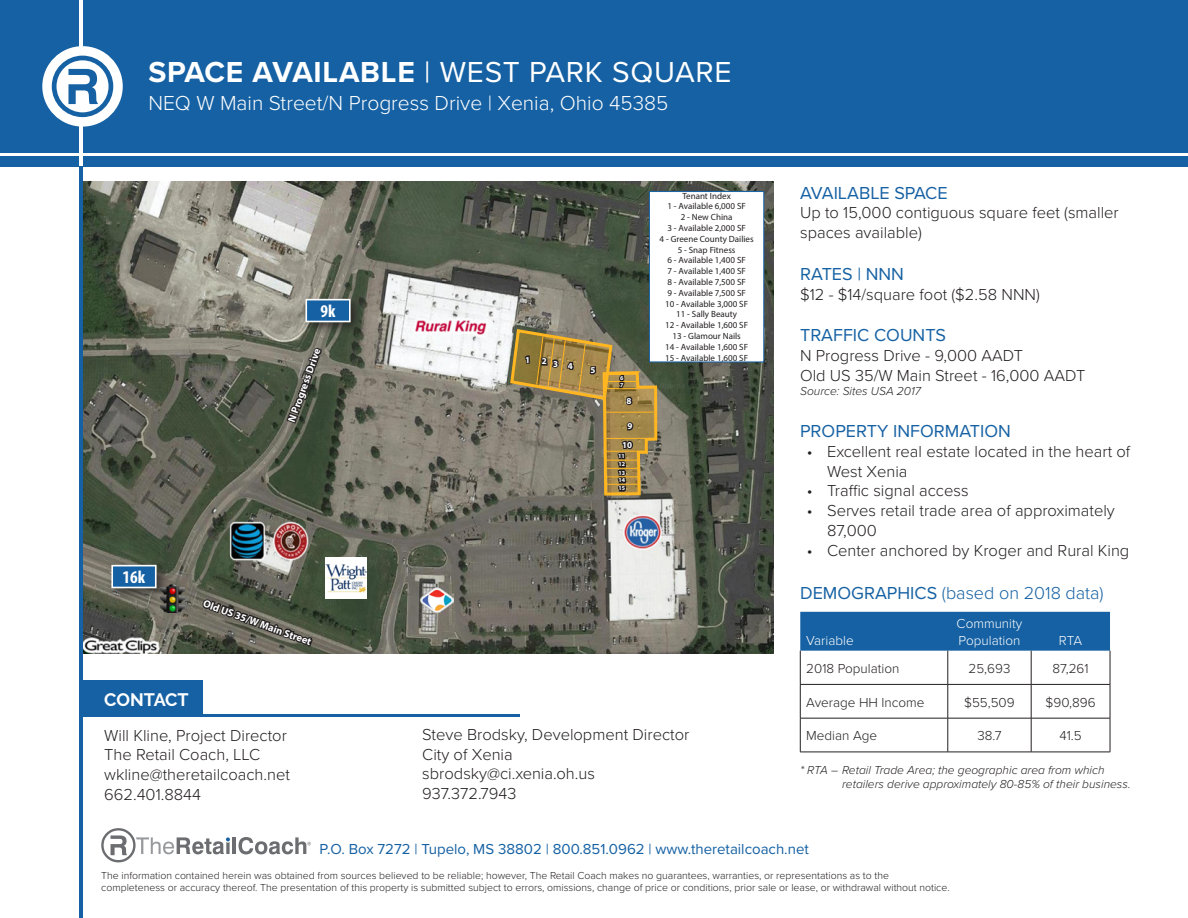
<style>
.page{position:relative;width:1188px;height:918px;background:#fff}
.page>*{position:absolute;margin:0;border:0;box-sizing:border-box;transform-origin:0 0}
.BlueTitles{font:30px "Proxima Nova";letter-spacing:.025em;color:#fff}
.t1{font:300 21px "Proxima Nova";color:#fff}
.t2{font:18px "Proxima Nova";color:#1561a3}
.t3{font:300 18px "Proxima Nova";color:#1561a3}
.t4{font:700 18px "Raleway";letter-spacing:-.005em;color:#fff}
.BlueTitles-2{font:700 condensed 18px "Myriad Pro";color:#fff}
.t5{font:300 16.5px/19.8px "Proxima Nova";color:#231f20}
.t6{font:15px "Proxima Nova";color:#1561a3}
.t7{font:300 13.5px "Proxima Nova";color:#231f20}
.t8{font:300 13.5px/16.2px "Proxima Nova";color:#fff}
.t9{font:italic 300 12px "Proxima Nova";color:#231f20}
.t10{font:300 10.5px/12px "Proxima Nova";color:#231f20}
.BlueTitles-3{font:700 10.5px "Myriad Pro";color:#fff}
.BlueTitles-4{font:9px "Myriad Pro";color:#231f20}
.BlueTitles-5{font:700 9px "Myriad Pro";color:#fff}
.BlueTitles-6{font:700 6px "Myriad Pro";color:#fff}
.s1{font-weight:700}
.s2{font-weight:400}
</style>
<div class="page">
<img style="left:83px;top:182px;width:691px;height:471px">
<div style="left:0;top:0;width:1188px;height:161px;background:#1561a3"></div>
<div style="left:0;top:156px;width:1188px;height:10px;background:#1561a3"></div>
<hr style="left:79px;top:0;width:4px;height:239px;background:#fff">
<hr style="left:79px;top:166px;width:4px;height:752px;background:#1561a3">
<hr style="left:0;top:153px;width:1188px;height:3px;background:#fff">
<hr style="left:202px;top:715px;width:318px;height:2px;background:#1561a3">
<div style="left:83px;top:680px;width:119px;height:37px;background:#1561a3"></div>
<div style="left:42px;top:46px;width:81px;height:81px;background:#fff;border-radius:50%"></div>
<svg style="left:52px;top:56px;width:61px;height:61px"></svg>
<hr style="left:233px;top:837px;width:3px;height:17px;background:#6c6d70">
<svg style="left:101px;top:828px;width:129px;height:34px"></svg>
<svg style="left:239px;top:837px;width:72px;height:17px"></svg>
<svg style="left:285px;top:346px;width:38px;height:79px;background:#505448"></svg>
<div style="left:800px;top:612px;width:310px;height:39px;background:#1561a3"></div>
<hr style="left:800px;top:651px;width:1px;height:33px;background:#231f20">
<hr style="left:948px;top:651px;width:1px;height:33px;background:#231f20">
<hr style="left:1031px;top:651px;width:1px;height:33px;background:#231f20">
<hr style="left:1110px;top:651px;width:1px;height:33px;background:#231f20">
<hr style="left:800px;top:685px;width:1px;height:33px;background:#231f20">
<hr style="left:800px;top:718px;width:1px;height:34px;background:#231f20">
<hr style="left:800px;top:684px;width:148px;height:1px;background:#231f20">
<hr style="left:948px;top:684px;width:83px;height:1px;background:#231f20">
<hr style="left:1031px;top:684px;width:79px;height:1px;background:#231f20">
<hr style="left:948px;top:685px;width:1px;height:33px;background:#231f20">
<hr style="left:1031px;top:685px;width:1px;height:33px;background:#231f20">
<hr style="left:1110px;top:685px;width:1px;height:33px;background:#231f20">
<hr style="left:948px;top:718px;width:1px;height:34px;background:#231f20">
<hr style="left:1031px;top:718px;width:1px;height:34px;background:#231f20">
<hr style="left:1110px;top:718px;width:1px;height:34px;background:#231f20">
<hr style="left:800px;top:718px;width:148px;height:1px;background:#231f20">
<hr style="left:948px;top:718px;width:83px;height:1px;background:#231f20">
<hr style="left:1031px;top:718px;width:79px;height:1px;background:#231f20">
<hr style="left:800px;top:752px;width:148px;height:1px;background:#231f20">
<hr style="left:948px;top:752px;width:83px;height:1px;background:#231f20">
<hr style="left:1031px;top:752px;width:79px;height:1px;background:#231f20">
<svg style="left:200px;top:595px;width:114px;height:103px"></svg>
<div style="left:301px;top:294px;width:63px;height:42px;background:#231f20;opacity:.75"></div>
<div style="left:306px;top:300px;width:44px;height:21px;background:#1561a3"></div>
<div style="left:305px;top:299px;width:46px;height:23px;border:2px solid #fff"></div>
<img style="left:161px;top:585px;width:24px;height:28px">
<svg style="left:509px;top:327px;width:150px;height:170px;background:#8c7d57"></svg>
<div style="left:649px;top:192px;width:115px;height:170px;background:#fff"></div>
<div style="left:649px;top:191px;width:115px;height:171px;border:1px solid #1561a3"></div>
<div style="left:106px;top:560px;width:64px;height:42px;background:#231f20;opacity:.75"></div>
<div style="left:112px;top:566px;width:44px;height:21px;background:#1561a3"></div>
<div style="left:111px;top:565px;width:46px;height:23px;border:2px solid #fff"></div>
<img style="left:325px;top:558px;width:42px;height:41px">
<img style="left:420px;top:588px;width:34px;height:24px">
<p class="BlueTitles" style="left:148px;top:49px;width:585px"><span class="s1">SPACE AVAILABLE</span> | WEST PARK SQUARE</p>
<p class="t1" style="left:148px;top:87px;width:521px">NEQ W Main Street/N Progress Drive | Xenia, Ohio 45385</p>
<p class="BlueTitles-2" style="left:321px;top:300px;width:17px">9k</p>
<p class="BlueTitles-3" style="left:285px;top:419px;width:79px;rotate:-70deg">N Progress Drive</p>
<p class="BlueTitles-2" style="left:123px;top:566px;width:24px">16k</p>
<p class="BlueTitles-3" style="left:206px;top:596px;width:116px;rotate:20deg">Old US 35/W Main Street</p>
<p class="t4" style="left:104px;top:689px;width:86px">CONTACT</p>
<p class="t5" style="left:104px;top:724px;width:184px">Will Kline, Project Director</p>
<p class="t5" style="left:104px;top:744px;width:158px">The Retail Coach, LLC</p>
<p class="t5" style="left:104px;top:764px;width:187px">wkline@theretailcoach.net</p>
<p class="t5" style="left:104px;top:784px;width:98px">662.401.8844</p>
<p class="BlueTitles-5" style="left:525px;top:354px;width:6px">1</p>
<p class="BlueTitles-5" style="left:542px;top:356px;width:6px">2</p>
<p class="BlueTitles-5" style="left:553px;top:358px;width:6px">3</p>
<p class="BlueTitles-5" style="left:568px;top:360px;width:6px">4</p>
<p class="BlueTitles-5" style="left:591px;top:364px;width:6px">5</p>
<p class="BlueTitles-6" style="left:620px;top:374px;width:5px">6</p>
<p class="BlueTitles-6" style="left:620px;top:381px;width:5px">7</p>
<p class="BlueTitles-5" style="left:627px;top:395px;width:6px">8</p>
<p class="BlueTitles-5" style="left:628px;top:420px;width:6px">9</p>
<p class="BlueTitles-5" style="left:622px;top:439px;width:11px">10</p>
<p class="BlueTitles-6" style="left:618px;top:452px;width:8px">11</p>
<p class="BlueTitles-6" style="left:618px;top:460px;width:8px">12</p>
<p class="BlueTitles-6" style="left:618px;top:469px;width:8px">13</p>
<p class="BlueTitles-6" style="left:618px;top:476px;width:8px">14</p>
<p class="BlueTitles-6" style="left:619px;top:485px;width:8px">15</p>
<p class="BlueTitles-4" style="left:682px;top:190px;width:50px">Tenant Index</p>
<p class="BlueTitles-4" style="left:667px;top:201px;width:80px">1 - Available 6,000 SF</p>
<p class="BlueTitles-4" style="left:681px;top:212px;width:53px">2 - New China</p>
<p class="BlueTitles-4" style="left:667px;top:222px;width:80px">3 - Available 2,000 SF</p>
<p class="BlueTitles-4" style="left:659px;top:233px;width:96px">4 - Greene County Dailies</p>
<p class="BlueTitles-4" style="left:678px;top:244px;width:59px">5 - Snap Fitness</p>
<p class="BlueTitles-4" style="left:667px;top:255px;width:80px">6 - Available 1,400 SF</p>
<p class="BlueTitles-4" style="left:667px;top:266px;width:80px">7 - Available 1,400 SF</p>
<p class="BlueTitles-4" style="left:667px;top:276px;width:80px">8 - Available 7,500 SF</p>
<p class="BlueTitles-4" style="left:667px;top:287px;width:80px">9 - Available 7,500 SF</p>
<p class="BlueTitles-4" style="left:665px;top:298px;width:85px">10 - Available 3,000 SF</p>
<p class="BlueTitles-4" style="left:676px;top:309px;width:63px">11 - Sally Beauty</p>
<p class="BlueTitles-4" style="left:665px;top:320px;width:85px">12 - Available 1,600 SF</p>
<p class="BlueTitles-4" style="left:672px;top:330px;width:70px">13 - Glamour Nails</p>
<p class="BlueTitles-4" style="left:665px;top:341px;width:85px">14 - Available 1,600 SF</p>
<p class="BlueTitles-4" style="left:665px;top:352px;width:85px">15 - Available 1,600 SF</p>
<p class="t5" style="left:422px;top:724px;width:269px">Steve Brodsky, Development Director</p>
<p class="t5" style="left:422px;top:743px;width:92px">City of Xenia</p>
<p class="t5" style="left:422px;top:763px;width:174px">sbrodsky@ci.xenia.oh.us</p>
<p class="t5" style="left:422px;top:783px;width:96px">937.372.7943</p>
<p class="t2" style="left:800px;top:179px;width:149px">AVAILABLE SPACE</p>
<p class="t5" style="left:800px;top:202px;width:320px">Up to 15,000 contiguous square feet (smaller spaces available)</p>
<p class="t2" style="left:800px;top:261px;width:105px">RATES | NNN</p>
<p class="t5" style="left:800px;top:284px;width:241px">$12 - $14/square foot ($2.58 NNN)</p>
<p class="t2" style="left:800px;top:322px;width:147px">TRAFFIC COUNTS</p>
<p class="t5" style="left:800px;top:345px;width:224px">N Progress Drive - 9,000 AADT</p>
<p class="t5" style="left:800px;top:365px;width:287px">Old US 35/W Main Street - 16,000 AADT</p>
<p class="t9" style="left:800px;top:382px;width:122px">Source: Sites USA 2017</p>
<p class="t2" style="left:800px;top:418px;width:212px">PROPERTY INFORMATION</p>
<p class="t5" style="left:827px;top:441px;width:305px;text-indent:-20px">• Excellent real estate located in the heart of<br>West Xenia</p>
<p class="t5" style="left:807px;top:480px;width:163px">• Traffic signal access</p>
<p class="t5" style="left:827px;top:500px;width:289px;text-indent:-20px">• Serves retail trade area of approximately<br>87,000</p>
<p class="t5" style="left:807px;top:540px;width:324px">• Center anchored by Kroger and Rural King</p>
<p class="t3" style="left:800px;top:580px;width:305px"><span class="s2">DEMOGRAPHICS</span> (based on 2018 data)</p>
<p class="t8" style="left:806px;top:631px;width:49px">Variable</p>
<p class="t8" style="left:957px;top:615px;width:67px">Community<br>Population</p>
<p class="t8" style="left:1059px;top:631px;width:25px">RTA</p>
<p class="t7" style="left:806px;top:658px;width:95px">2018 Population</p>
<p class="t7" style="left:969px;top:658px;width:43px">25,693</p>
<p class="t7" style="left:1053px;top:658px;width:38px">87,261</p>
<p class="t7" style="left:806px;top:692px;width:120px">Average HH Income</p>
<p class="t7" style="left:964px;top:692px;width:52px">$55,509</p>
<p class="t7" style="left:1046px;top:692px;width:51px">$90,896</p>
<p class="t7" style="left:806px;top:726px;width:72px">Median Age</p>
<p class="t7" style="left:978px;top:726px;width:25px">38.7</p>
<p class="t7" style="left:1059px;top:726px;width:24px">41.5</p>
<p class="t9" style="left:800px;top:761px;width:306px">* RTA – Retail Trade Area; the geographic area from which</p>
<p class="t9" style="left:842px;top:775px;width:290px">retailers derive approximately 80-85% of their business.</p>
<p class="t6" style="left:320px;top:838px;width:491px">P.O. Box 7272 | Tupelo, MS 38802 | 800.851.0962 | www.theretailcoach.net</p>
<p class="t10" style="left:101px;top:869px;width:850px">The information contained herein was obtained from sources believed to be reliable; however, The Retail Coach makes no guarantees, warranties, or representations as to the completeness or accuracy thereof. The presentation of this property is submitted subject to errors, omissions, change of price or conditions, prior sale or lease, or withdrawal without notice.</p>
</div>
